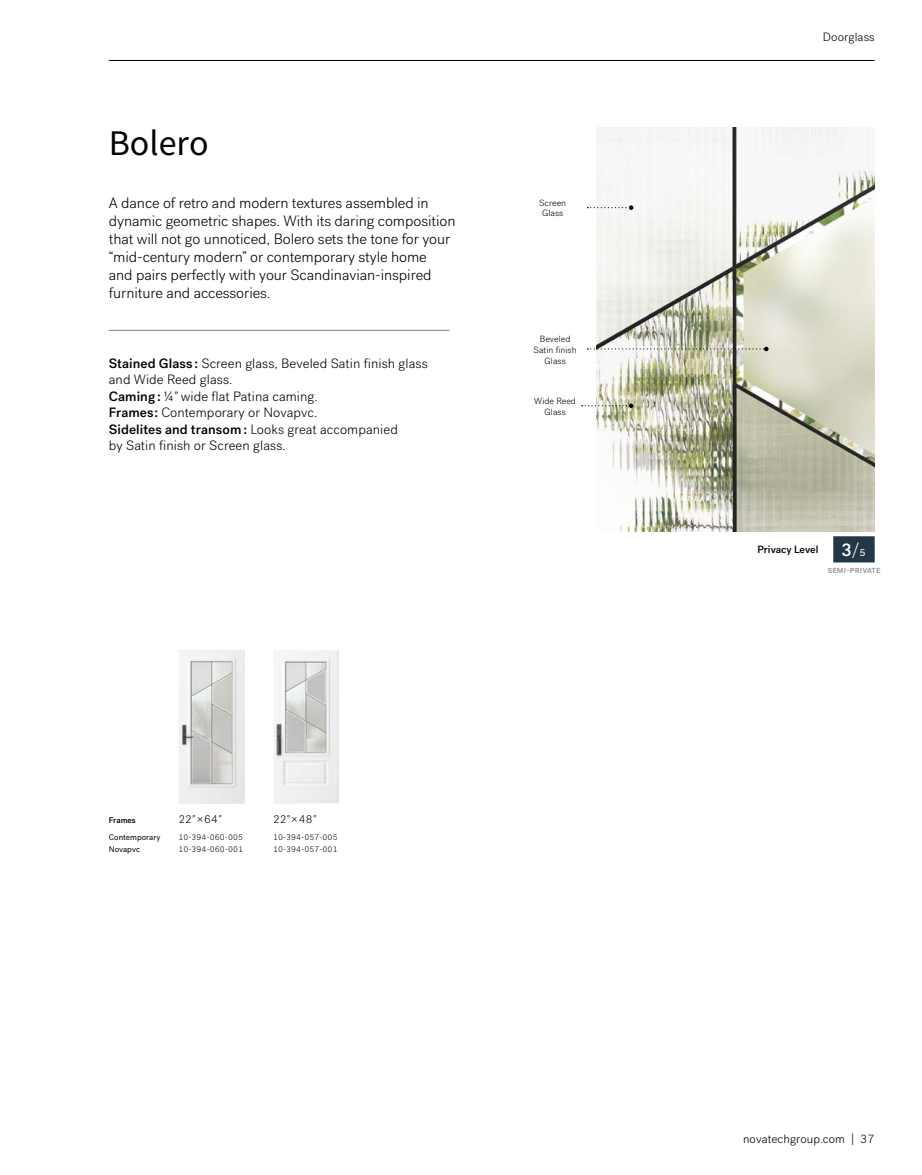
<style>
.page{position:relative;width:922px;height:1175px;background:#fff}
.page>*{position:absolute;margin:0;border:0;box-sizing:border-box;transform-origin:0 0}
.t1{font:36px "Source Sans Pro";color:#000}
.t2{font:300 18px "Post Grotesk";color:#fff}
.t3{font:300 15px/18px "Post Grotesk";letter-spacing:-.005em;color:#000}
.t4{font:300 13.5px/16.5px "Post Grotesk";letter-spacing:.005em;color:#000}
.t5{font:300 12px "Post Grotesk";letter-spacing:.01em;color:#000}
.t6{font:300 11.25px "Post Grotesk";letter-spacing:.005em;color:#000}
.t7{font:500 10.5px "Post Grotesk";color:#000}
.t8{font:300 9px/10.8px "Post Grotesk";letter-spacing:.005em;color:#000;text-align:center}
.t9{font:500 9px "Post Grotesk";letter-spacing:.005em;color:#939598}
.t10{font:300 8.25px "Post Grotesk";letter-spacing:.01em;color:#000}
.t11{font:8.25px "Post Grotesk";color:#000}
.t12{font:500 8.25px "Post Grotesk";color:#000}
.s1{font-weight:500}
.s2{font-style:italic}
</style>
<div class="page">
<img style="left:596px;top:128px;width:278px;height:403px">
<svg style="left:581px;top:403px;width:52px;height:5px"></svg>
<svg style="left:587px;top:347px;width:181px;height:4px"></svg>
<svg style="left:587px;top:205px;width:46px;height:5px"></svg>
<img style="left:179px;top:650px;width:65px;height:153px">
<img style="left:274px;top:650px;width:64px;height:153px">
<hr style="left:109px;top:60px;width:765px;height:1px;background:#000">
<hr style="left:109px;top:330px;width:340px;height:1px;background:#808285">
<div style="left:833px;top:536px;width:41px;height:26px;background:#243746"></div>
<h1 class="t1" style="left:109px;top:120px;width:101px">Bolero</h1>
<p class="t3" style="left:109px;top:194px;width:348px">A dance of retro and modern textures assembled in dynamic geometric shapes. With its daring composition that will not go unnoticed, Bolero sets the tone for your “mid-century modern” or contemporary style home<br>and pairs perfectly with your Scandinavian-inspired furniture and accessories.</p>
<p class="t4" style="left:109px;top:355px;width:320px"><span class="s1">Stained Glass :</span> Screen glass, Beveled Satin finish glass and Wide Reed glass.<br><span class="s1">Caming :</span> 1/4<span class="s2">"</span> wide flat Patina caming.<br><span class="s1">Frames:</span> Contemporary or Novapvc.<br><span class="s1">Sidelites and transom:</span> Looks great accompanied<br>by Satin finish or Screen glass.</p>
<p class="t8" style="left:539px;top:197px;width:29px">Screen<br>Glass</p>
<p class="t8" style="left:533px;top:334px;width:45px">Beveled<br>Satin finish<br>Glass</p>
<p class="t8" style="left:534px;top:396px;width:43px">Wide Reed<br>Glass</p>
<p class="t12" style="left:109px;top:815px;width:29px">Frames</p>
<p class="t6" style="left:178px;top:813px;width:45px">22<span class="s2">"</span>×64<span class="s2">"</span></p>
<p class="t6" style="left:273px;top:813px;width:45px">22<span class="s2">"</span>×48<span class="s2">"</span></p>
<p class="t11" style="left:109px;top:832px;width:53px">Contemporary</p>
<p class="t10" style="left:178px;top:832px;width:66px">10-394-060-005</p>
<p class="t10" style="left:273px;top:832px;width:66px">10-394-057-005</p>
<p class="t11" style="left:109px;top:844px;width:33px">Novapvc</p>
<p class="t10" style="left:178px;top:844px;width:66px">10-394-060-001</p>
<p class="t10" style="left:273px;top:844px;width:66px">10-394-057-001</p>
<p class="t5" style="left:822px;top:30px;width:53px">Doorglass</p>
<p class="t7" style="left:757px;top:543px;width:62px">Privacy Level</p>
<p class="t2" style="left:841px;top:539px;width:26px"><span class="s1">3</span>/₅</p>
<p class="t9" style="left:827px;top:564px;width:55px">semi-private</p>
<p class="t5" style="left:742px;top:1132px;width:133px">novatechgroup.com | 37</p>
</div>
